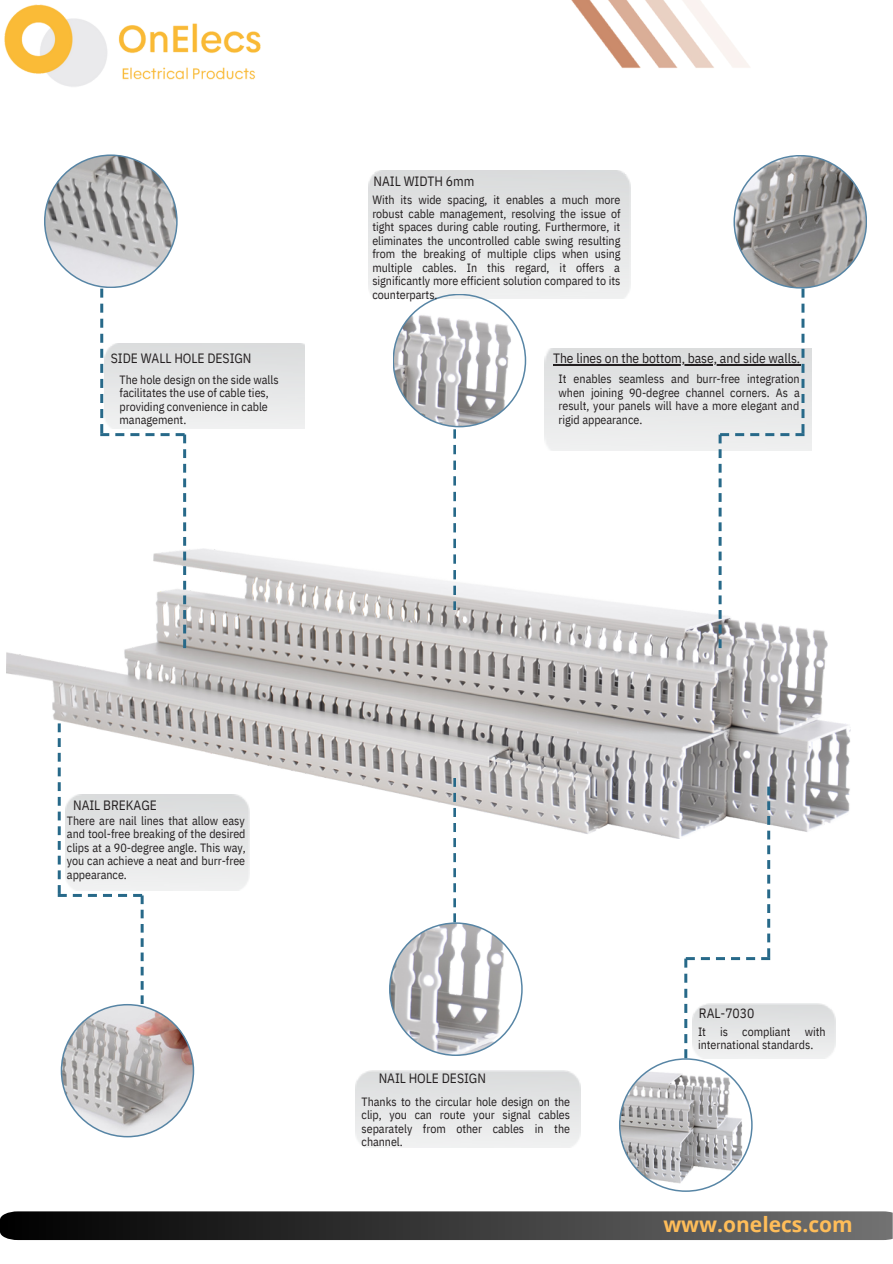
<style>
.page{position:relative;width:893px;height:1264px;background:#fff}
.page>*{position:absolute;margin:0;border:0;box-sizing:border-box;transform-origin:0 0}
.t1{font:700 21px "Open Sans";color:#ffbd59}
.t2{font:13.5px "IBM Plex Sans Cond";letter-spacing:-.005em;color:#231f20}
.t3{font:12px/13.5px "IBM Plex Sans Cond";letter-spacing:-.005em;color:#231f20;text-align:justify}
</style>
<div class="page">
<img style="left:571px;top:0;width:179px;height:68px">
<svg style="left:0;top:1211px;width:892px;height:28px;background:#3c3c3c"></svg>
<img style="left:545px;top:348px;width:173px;height:103px">
<img style="left:6px;top:548px;width:843px;height:290px">
<svg style="left:53px;top:723px;width:148px;height:415px"></svg>
<svg style="left:44px;top:154px;width:142px;height:494px"></svg>
<svg style="left:392px;top:294px;width:134px;height:316px"></svg>
<svg style="left:389px;top:777px;width:133px;height:278px"></svg>
<svg style="left:619px;top:786px;width:151px;height:405px"></svg>
<svg style="left:718px;top:155px;width:149px;height:493px"></svg>
<img style="left:4px;top:4px;width:257px;height:83px">
<hr style="left:553px;top:364px;width:247px;height:1px;background:#231f20">
<p class="t2" style="left:111px;top:349px;width:142px">SIDE WALL HOLE DESIGN</p>
<p class="t3" style="left:119px;top:372px;width:161px;text-align:left">The hole design on the side walls facilitates the use of cable ties, providing convenience in cable management.</p>
<p class="t2" style="left:373px;top:172px;width:102px">NAIL WIDTH 6mm</p>
<p class="t3" style="left:372px;top:193px;width:250px">With its wide spacing, it enables a much more robust cable management, resolving the issue of tight spaces during cable routing. Furthermore, it eliminates the uncontrolled cable swing resulting from the breaking of multiple clips when using multiple cables. In this regard, it offers a significantly more efficient solution compared to its counterparts.</p>
<p class="t2" style="left:553px;top:349px;width:248px">The lines on the bottom, base, and side walls.</p>
<p class="t3" style="left:558px;top:372px;width:243px">It enables seamless and burr-free integration when joining 90-degree channel corners. As a result, your panels will have a more elegant and rigid appearance.</p>
<p class="t2" style="left:73px;top:795px;width:85px">NAIL BREKAGE</p>
<p class="t3" style="left:67px;top:813px;width:180px">There are nail lines that allow easy and tool-free breaking of the desired clips at a 90-degree angle. This way, you can achieve a neat and burr-free appearance.</p>
<p class="t2" style="left:378px;top:1069px;width:109px">NAIL HOLE DESIGN</p>
<p class="t3" style="left:361px;top:1094px;width:210px">Thanks to the circular hole design on the clip, you can route your signal cables separately from other cables in the channel.</p>
<p class="t2" style="left:698px;top:1004px;width:57px">RAL-7030</p>
<p class="t3" style="left:698px;top:1024px;width:129px">It is compliant with international standards.</p>
<p class="t1" style="left:663px;top:1209px;width:191px">www.onelecs.com</p>
</div>
